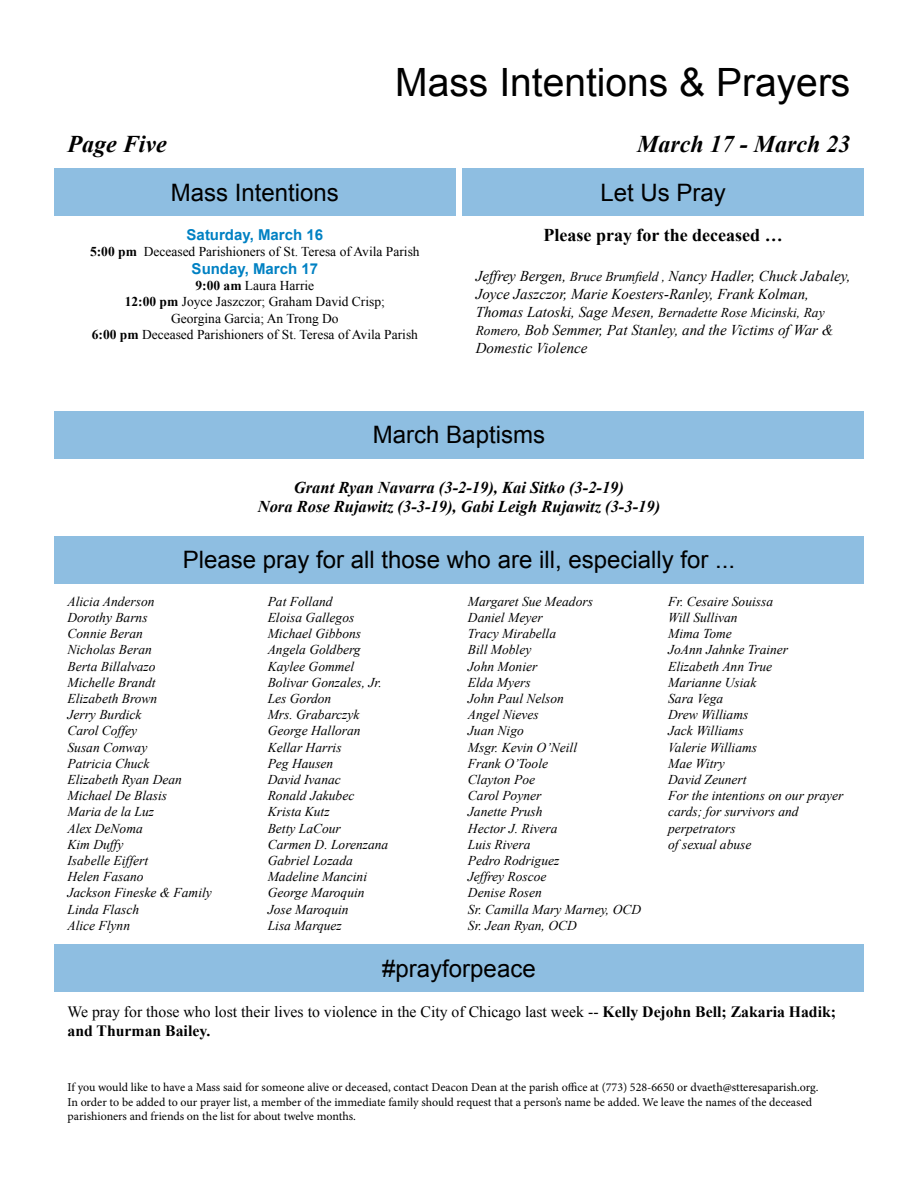
<style>
.page{position:relative;width:918px;height:1188px;background:#fff}
.page>*{position:absolute;margin:0;border:0;box-sizing:border-box;transform-origin:0 0}
.t1{font:39px "Arial";color:#000}
.t2{font:24px "Arial";color:#000}
.t3{font:italic 700 24px "Times New Roman";color:#000}
.t4{font:700 18px "Times New Roman";color:#000}
.t5{font:italic 700 16.5px/19.8px "Times New Roman";color:#000;text-align:center}
.t6{font:15.75px/18.9px "Times New Roman";color:#000}
.t7{font:italic 15px/18px "Times New Roman";color:#000}
.t8{font:700 15px "Arial";color:#0081c3}
.t9{font:italic 13.5px/16.2px "Times New Roman";color:#000}
.t10{font:13.5px/16.2px "Times New Roman";color:#000;text-align:center}
.t11{font:12px/14.4px "Minion Pro";letter-spacing:-.005em;color:#000}
.s1{font-weight:700}
.s2{font-size:13.5px}
.s3{font-size:15px}
</style>
<div class="page">
<div style="left:54px;top:168px;width:402px;height:48px;background:#8ebee1"></div>
<div style="left:462px;top:168px;width:402px;height:48px;background:#8ebee1"></div>
<div style="left:54px;top:411px;width:810px;height:47px;background:#8ebee1"></div>
<div style="left:54px;top:536px;width:810px;height:47px;background:#8ebee1"></div>
<div style="left:54px;top:945px;width:810px;height:47px;background:#8ebee1"></div>
<h1 class="t1" style="left:395px;top:57px;width:457px">Mass Intentions &amp; Prayers</h1>
<h2 class="t3" style="left:68px;top:127px;width:101px">Page Five</h2>
<h2 class="t3" style="left:637px;top:127px;width:215px">March 17 - March 23</h2>
<h2 class="t2" style="left:171px;top:177px;width:170px">Mass Intentions</h2>
<p class="t8" style="left:187px;top:225px;width:138px">Saturday, March 16</p>
<p class="t10" style="left:90px;top:243px;width:331px"><span class="s1">5:00 pm</span> Deceased Parishioners of St. Teresa of Avila Parish</p>
<p class="t8" style="left:192px;top:259px;width:128px">Sunday, March 17</p>
<p class="t10" style="left:92px;top:277px;width:328px"><span class="s1">9:00 am</span> Laura Harrie<br><span class="s1">12:00 pm</span> Joyce Jaszczor; Graham David Crisp;<br>Georgina Garcia; An Trong Do<br><span class="s1">6:00 pm</span> Deceased Parishioners of St. Teresa of Avila Parish</p>
<h2 class="t2" style="left:600px;top:177px;width:127px">Let Us Pray</h2>
<h3 class="t4" style="left:544px;top:223px;width:241px">Please pray for the deceased …</h3>
<p class="t7" style="left:476px;top:266px;width:376px">Jeffrey Bergen, <span class="s2">Bruce Brumfield ,</span> Nancy Hadler, Chuck Jabaley,<br>Joyce Jaszczor, Marie Koesters-Ranley, Frank Kolman,</p>
<p class="t9" style="left:476px;top:304px;width:350px"><span class="s3">Thomas Latoski, Sage Mesen,</span> Bernadette Rose Micinski, Ray</p>
<p class="t7" style="left:476px;top:320px;width:359px"><span class="s2">Romero,</span> Bob Semmer, Pat Stanley, and the Victims of War &amp;<br>Domestic Violence</p>
<h2 class="t2" style="left:373px;top:419px;width:174px">March Baptisms</h2>
<p class="t5" style="left:258px;top:477px;width:404px">Grant Ryan Navarra (3-2-19), Kai Sitko (3-2-19)<br>Nora Rose Rujawitz (3-3-19), Gabi Leigh Rujawitz (3-3-19)</p>
<h2 class="t2" style="left:183px;top:544px;width:554px">Please pray for all those who are ill, especially for ...</h2>
<p class="t9" style="left:68px;top:593px;width:146px">Alicia Anderson<br>Dorothy Barns<br>Connie Beran<br>Nicholas Beran<br>Berta Billalvazo<br>Michelle Brandt<br>Elizabeth Brown<br>Jerry Burdick<br>Carol Coffey<br>Susan Conway<br>Patricia Chuck<br>Elizabeth Ryan Dean<br>Michael De Blasis<br>Maria de la Luz<br>Alex DeNoma<br>Kim Duffy<br>Isabelle Eiffert<br>Helen Fasano<br>Jackson Fineske &amp; Family<br>Linda Flasch<br>Alice Flynn</p>
<p class="t9" style="left:268px;top:593px;width:122px">Pat Folland<br>Eloisa Gallegos<br>Michael Gibbons<br>Angela Goldberg<br>Kaylee Gommel<br>Bolivar Gonzales, Jr.<br>Les Gordon<br>Mrs. Grabarczyk<br>George Halloran<br>Kellar Harris<br>Peg Hausen<br>David Ivanac<br>Ronald Jakubec<br>Krista Kutz<br>Betty LaCour<br>Carmen D. Lorenzana<br>Gabriel Lozada<br>Madeline Mancini<br>George Maroquin<br>Jose Maroquin<br>Lisa Marquez</p>
<p class="t9" style="left:468px;top:593px;width:175px">Margaret Sue Meadors<br>Daniel Meyer<br>Tracy Mirabella<br>Bill Mobley<br>John Monier<br>Elda Myers<br>John Paul Nelson<br>Angel Nieves<br>Juan Nigo<br>Msgr. Kevin O’Neill<br>Frank O’Toole<br>Clayton Poe<br>Carol Poyner<br>Janette Prush<br>Hector J. Rivera<br>Luis Rivera<br>Pedro Rodriguez<br>Jeffrey Roscoe<br>Denise Rosen<br>Sr. Camilla Mary Marney, OCD<br>Sr. Jean Ryan, OCD</p>
<p class="t9" style="left:668px;top:593px;width:177px">Fr. Cesaire Souissa<br>Will Sullivan<br>Mima Tome<br>JoAnn Jahnke Trainer<br>Elizabeth Ann True<br>Marianne Usiak<br>Sara Vega<br>Drew Williams<br>Jack Williams<br>Valerie Williams<br>Mae Witry<br>David Zeunert<br>For the intentions on our prayer cards; for survivors and perpetrators<br>of sexual abuse</p>
<h2 class="t2" style="left:382px;top:953px;width:155px">#prayforpeace</h2>
<p class="t6" style="left:68px;top:1002px;width:770px">We pray for those who lost their lives to violence in the City of Chicago last week -- <span class="s1">Kelly Dejohn Bell; Zakaria Hadik; and Thurman Bailey.</span></p>
<p class="t11" style="left:68px;top:1080px;width:753px">If you would like to have a Mass said for someone alive or deceased, contact Deacon Dean at the parish office at (773) 528-6650 or dvaeth@stteresaparish.org.<br>In order to be added to our prayer list, a member of the immediate family should request that a person’s name be added. We leave the names of the deceased parishioners and friends on the list for about twelve months.</p>
</div>
